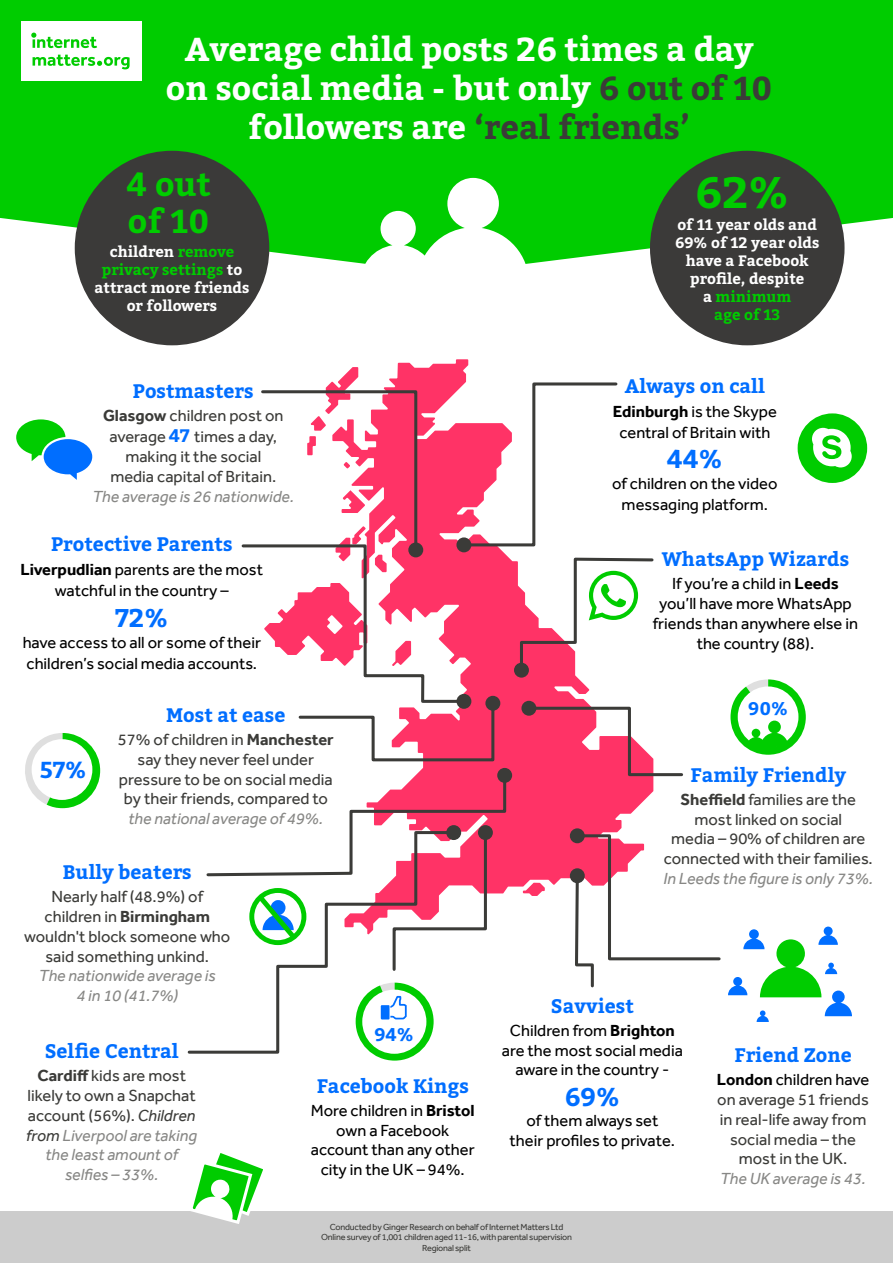
<style>
.page{position:relative;width:893px;height:1263px;background:#fff}
.page>*{position:absolute;margin:0;border:0;box-sizing:border-box;transform-origin:0 0}
.t1{font:700 43.5px "Bitter";color:#0c0}
.t2{font:700 33px/39px "Bitter";color:#fff;text-align:center}
.t3{font:700 33px/37.5px "Bitter";color:#0c0}
.t4{font:700 25.5px "Bitter";color:#006eff}
.t5{font:700 22.95px "Bitter";color:#006eff}
.t6{font:700 19.5px "Bitter";color:#006eff}
.t7{font:700 18.15px "Bitter";color:#006eff}
.t8{font:16.5px/19.8px "Effra";color:#000;text-align:center}
.t9{font:16.5px/19.8px "Effra";color:#3b3b38;text-align:center}
.t10{font:italic 16.5px/19.8px "Effra";color:#878785;text-align:center}
.t11{font:700 15px/18px "Bitter";color:#fff;text-align:center}
.t12{font:9px/10.8px "Effra";letter-spacing:-.025em;color:#3b3b38;text-align:center}
.s1{color:#3b3b38}
.s2{color:#0c0}
.s3{font-weight:700}
.s4{font-family:"Bitter";font-weight:700;font-size:18px;color:#006eff}
.s5{font-weight:700;font-style:normal;color:#3b3b38}
.s6{font-style:normal;color:#3b3b38}
.s7{font-weight:700;color:#000}
.s8{color:#000}
</style>
<div class="page">
<div style="left:798px;top:413px;width:69px;height:70px;background:#0c0;border-radius:50%"></div>
<div style="left:0;top:1211px;width:893px;height:52px;background:#ccc"></div>
<div style="left:0;top:0;width:893px;height:274px;background:#0c0"></div>
<div style="left:21px;top:22px;width:120px;height:59px;background:#fff"></div>
<svg style="left:31px;top:33px;width:99px;height:36px"></svg>
<svg style="left:360px;top:178px;width:169px;height:96px"></svg>
<div style="left:75px;top:151px;width:194px;height:194px;background:#3b3a39;border-radius:50%"></div>
<div style="left:650px;top:151px;width:194px;height:194px;background:#3b3a39;border-radius:50%"></div>
<svg style="left:730px;top:679px;width:76px;height:76px"></svg>
<div style="left:756px;top:743px;width:21px;height:7px;background:#0c0;border-radius:50%"></div>
<svg style="left:25px;top:733px;width:75px;height:75px"></svg>
<div style="left:32px;top:739px;width:60px;height:61px;background:#fff;border-radius:50%"></div>
<svg style="left:16px;top:419px;width:76px;height:61px"></svg>
<svg style="left:191px;top:1153px;width:72px;height:71px"></svg>
<svg style="left:812px;top:428px;width:40px;height:39px"></svg>
<svg style="left:205px;top:367px;width:516px;height:693px"></svg>
<svg style="left:728px;top:926px;width:124px;height:96px"></svg>
<h2 class="t2" style="left:166px;top:29px;width:608px">Average child posts 26 times a day on social media - but only <span class="s1">6 out of 10 </span>followers are <span class="s1">‘real friends’</span></h2>
<h2 class="t3" style="left:127px;top:165px;width:86px">4 out of 10</h2>
<p class="t11" style="left:95px;top:242px;width:156px">children <span class="s2">remove privacy settings</span> to attract more friends or followers</p>
<p class="t6" style="left:133px;top:376px;width:122px">Postmasters</p>
<p class="t9" style="left:103px;top:404px;width:182px;line-height:21.6px"><span class="s3">Glasgow</span> children post on average <span class="s4">47</span> times a day,</p>
<p class="t9" style="left:110px;top:446px;width:167px">making it the social media capital of Britain.</p>
<p class="t10" style="left:92px;top:486px;width:203px">The average is 26 nationwide.</p>
<p class="t6" style="left:51px;top:529px;width:183px">Protective Parents</p>
<p class="t8" style="left:21px;top:559px;width:244px;line-height:21px"><span class="s3">Liverpudlian</span> parents are the most watchful in the country –</p>
<h3 class="t4" style="left:115px;top:598px;width:54px">72%</h3>
<p class="t8" style="left:23px;top:632px;width:240px;line-height:21px;text-align:left">have access to all or some of their children’s social media accounts.</p>
<h3 class="t5" style="left:40px;top:752px;width:48px">57%</h3>
<p class="t6" style="left:166px;top:700px;width:121px">Most at ease</p>
<p class="t9" style="left:118px;top:729px;width:217px">57% of children in <span class="s3">Manchester </span>say they never feel under pressure to be on social media by their friends, compared to</p>
<p class="t10" style="left:129px;top:809px;width:196px">the national average of 49%.</p>
<p class="t6" style="left:63px;top:857px;width:131px">Bully beaters</p>
<p class="t9" style="left:24px;top:886px;width:208px">Nearly half (48.9%) of children in <span class="s3">Birmingham </span>wouldn't block someone who said something unkind.</p>
<p class="t10" style="left:39px;top:966px;width:178px">The nationwide average is<br>4 in 10 (41.7%)</p>
<p class="t6" style="left:45px;top:1036px;width:135px">Selfie Central</p>
<p class="t10" style="left:26px;top:1066px;width:172px"><span class="s5">Cardiff</span> <span class="s6">kids are most likely to own a Snapchat account (56%).</span> <span class="s1">Children from</span> Liverpool are taking the least amount of selfies – 33%.</p>
<p class="t7" style="left:374px;top:1020px;width:41px">94%</p>
<p class="t6" style="left:317px;top:1071px;width:154px">Facebook Kings</p>
<p class="t8" style="left:311px;top:1100px;width:165px">More children in <span class="s3">Bristol </span>own a Facebook account than any other city in the UK – 94%.</p>
<h1 class="t1" style="left:695px;top:159px;width:96px">62%</h1>
<p class="t11" style="left:675px;top:216px;width:146px">of 11 year olds and<br>69% of 12 year olds have a Facebook profile, despite<br>a <span class="s2">minimum<br>age of 13</span></p>
<p class="t6" style="left:625px;top:371px;width:141px">Always on call</p>
<p class="t8" style="left:613px;top:400px;width:166px;line-height:21px"><span class="s3">Edinburgh</span> is the Skype central of Britain with</p>
<h3 class="t4" style="left:667px;top:439px;width:57px">44%</h3>
<p class="t8" style="left:612px;top:473px;width:167px;line-height:21px">of children on the video messaging platform.</p>
<p class="t6" style="left:662px;top:544px;width:189px">WhatsApp Wizards</p>
<p class="t8" style="left:653px;top:573px;width:207px">If you’re a child in <span class="s3">Leeds </span>you’ll have more WhatsApp friends than anywhere else in the country (88).</p>
<p class="t7" style="left:748px;top:694px;width:41px">90%</p>
<p class="t6" style="left:690px;top:760px;width:157px">Family Friendly</p>
<p class="t9" style="left:664px;top:789px;width:210px"><span class="s3">Sheffield</span> families are the most linked on social<br>media – 90% of children are connected with their families.</p>
<p class="t10" style="left:663px;top:868px;width:211px">In Leeds the figure is only 73%.</p>
<p class="t6" style="left:551px;top:991px;width:84px">Savviest</p>
<p class="t8" style="left:502px;top:1020px;width:182px">Children from <span class="s3">Brighton </span>are the most social media aware in the country -</p>
<h3 class="t4" style="left:565px;top:1077px;width:57px">69%</h3>
<p class="t8" style="left:510px;top:1110px;width:167px">of them always set their profiles to private.</p>
<p class="t6" style="left:734px;top:1040px;width:119px">Friend Zone</p>
<p class="t9" style="left:717px;top:1070px;width:154px"><span class="s7">London</span> <span class="s8">children have </span>on average 51 friends in real-life away from social media – the most in the UK.</p>
<p class="t10" style="left:720px;top:1169px;width:147px">The UK average is 43.</p>
<p class="t12" style="left:321px;top:1221px;width:252px">Conducted by Ginger Research on behalf of Internet Matters Ltd<br>Online survey of 1,001 children aged 11-16, with parental supervision<br>Regional split</p>
</div>
